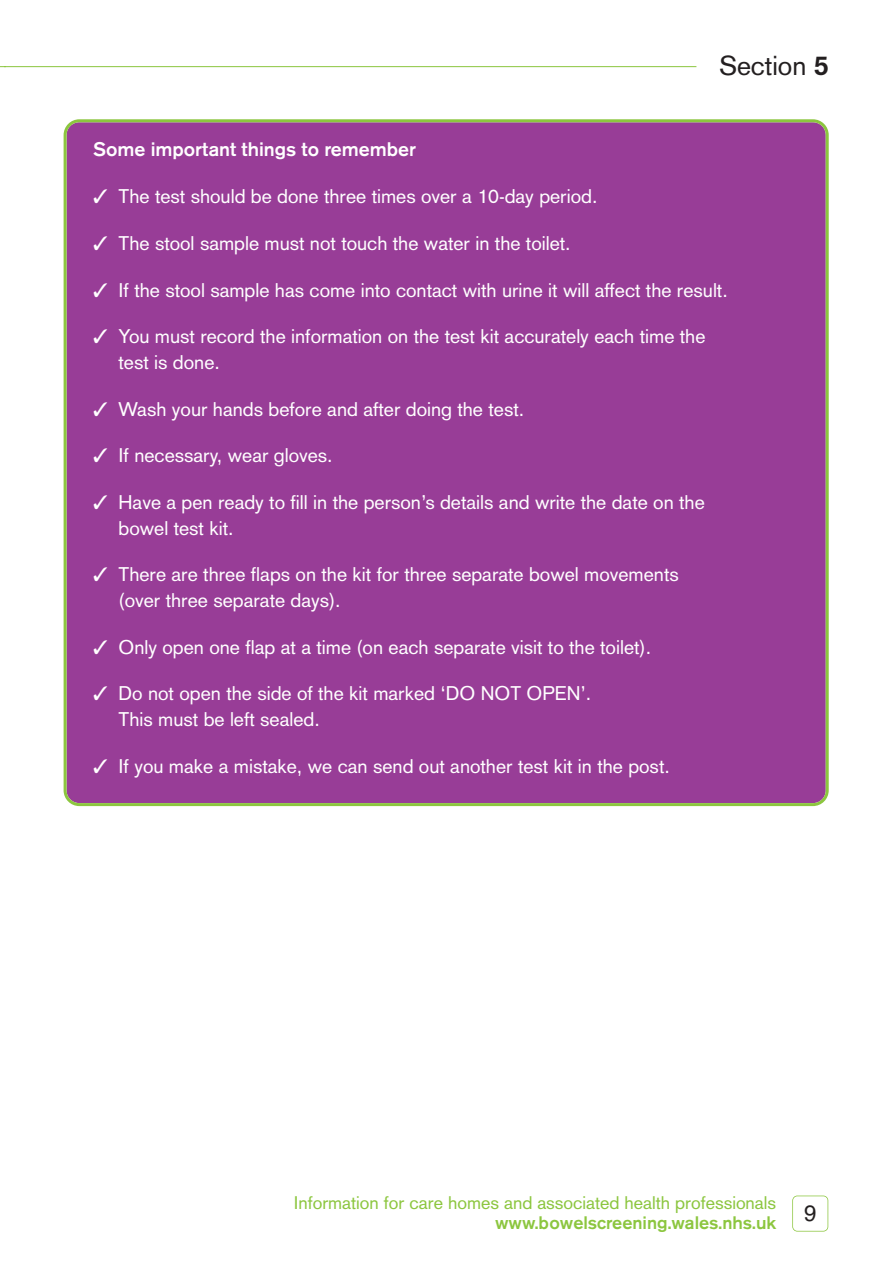
<style>
.page{position:relative;width:893px;height:1263px;background:#fff}
.page>*{position:absolute;margin:0;border:0;box-sizing:border-box;transform-origin:0 0}
.t1{font:27px "Akzidenz Grotesk";color:#231f20}
.t2{font:19.5px/25.5px "Akzidenz Grotesk";color:#fff}
.t3{font:500 19.5px "Akzidenz Grotesk BE";color:#fff}
.t4{font:18px "Akzidenz Grotesk";color:#8cc63f}
.t5{font:500 18px "Akzidenz Grotesk BE";color:#8cc63f}
.s1{font-family:"Akzidenz Grotesk BE";font-weight:500}
</style>
<div class="page">
<div style="left:792px;top:1196px;width:36px;height:36px;border:2px solid #8cc63f;border-radius:5px"></div>
<hr style="left:4px;top:66px;width:692px;height:1px;background:#8cc63f">
<div style="left:64px;top:119px;width:765px;height:687px;background:#983d97"></div>
<h1 class="t1" style="left:719px;top:55px;width:112px">Section <span class="s1">5</span></h1>
<p class="t3" style="left:93px;top:143px;width:324px">Some important things to remember</p>
<p class="t2" style="left:93px;top:186px;width:506px">✓ The test should be done three times over a 10-day period.</p>
<p class="t2" style="left:93px;top:232px;width:479px">✓ The stool sample must not touch the water in the toilet.</p>
<p class="t2" style="left:93px;top:279px;width:636px">✓ If the stool sample has come into contact with urine it will affect the result.</p>
<p class="t2" style="left:119px;top:326px;width:588px;text-indent:-26px">✓ You must record the information on the test kit accurately each time the test is done.</p>
<p class="t2" style="left:93px;top:398px;width:433px">✓ Wash your hands before and after doing the test.</p>
<p class="t2" style="left:93px;top:445px;width:241px">✓ If necessary, wear gloves.</p>
<p class="t2" style="left:119px;top:492px;width:588px;text-indent:-26px">✓ Have a pen ready to fill in the person’s details and write the date on the bowel test kit.</p>
<p class="t2" style="left:119px;top:564px;width:562px;text-indent:-26px">✓ There are three flaps on the kit for three separate bowel movements (over three separate days).</p>
<p class="t2" style="left:93px;top:636px;width:559px">✓ Only open one flap at a time (on each separate visit to the toilet).</p>
<p class="t2" style="left:119px;top:683px;width:474px;text-indent:-26px">✓ Do not open the side of the kit marked ‘DO NOT OPEN’.<br>This must be left sealed.</p>
<p class="t2" style="left:93px;top:755px;width:578px">✓ If you make a mistake, we can send out another test kit in the post.</p>
<p class="t4" style="left:294px;top:1196px;width:484px">Information for care homes and associated health professionals</p>
<p class="t5" style="left:495px;top:1216px;width:323px">www.bowelscreening.wales.nhs.uk <sup>9</sup></p>
</div>
